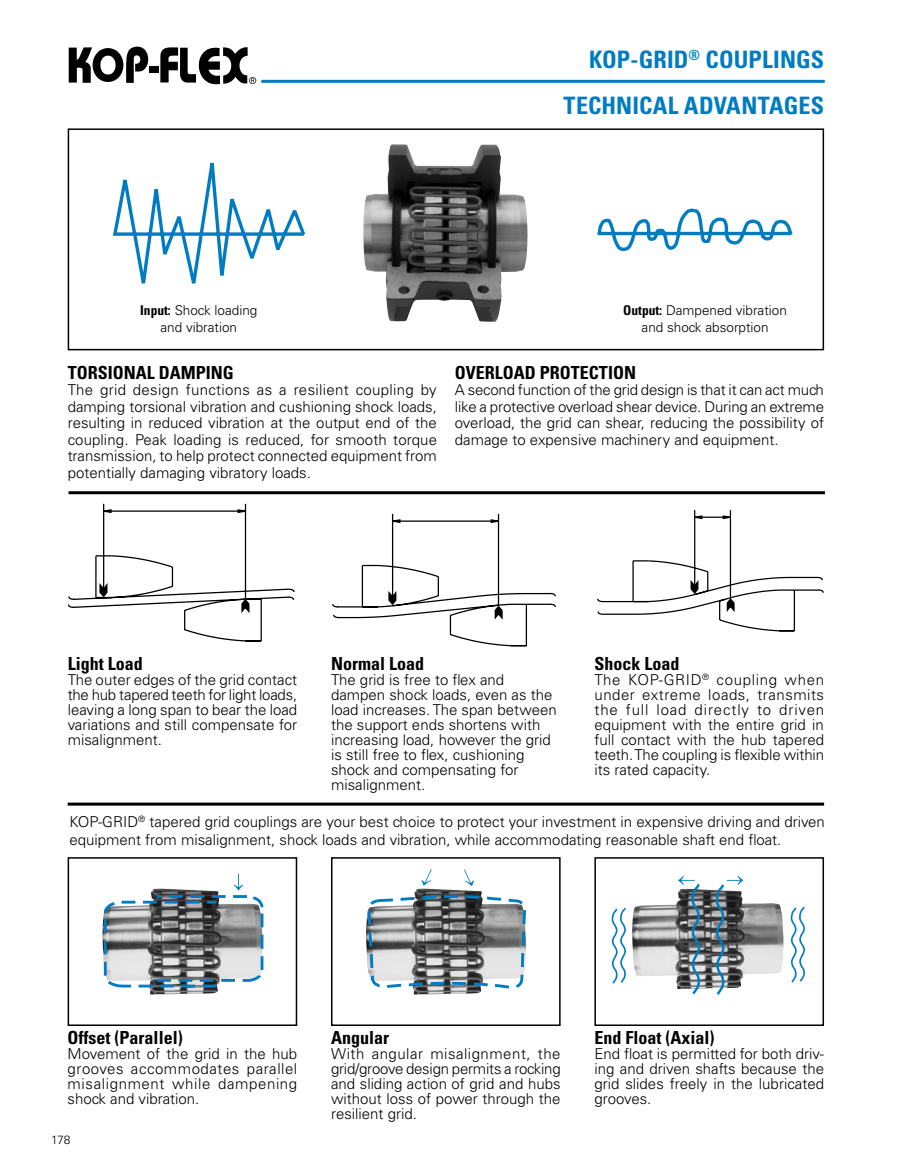
<style>
.page{position:relative;width:905px;height:1175px;background:#fff}
.page>*{position:absolute;margin:0;border:0;box-sizing:border-box;transform-origin:0 0}
.t1{font:700 condensed 24px/45.8px "Univers LT Std";color:#007cc3;text-align:right}
.t2{font:700 condensed 18px "Univers LT Std";color:#000}
.t3{font:300 15px/15px "Univers LT Std";color:#000;text-align:justify}
.t4{font:300 13.5px/16.2px "Univers LT Std";color:#000;text-align:center}
.t5{font:300 12px "Univers LT Std";color:#000}
.s1{font-weight:700;font-stretch:condensed}
</style>
<div class="page">
<hr style="left:261px;top:80px;width:563px;height:3px;background:#007cc3">
<div style="left:149px;top:66px;width:10px;height:7px;background:#000"></div>
<svg style="left:69px;top:47px;width:79px;height:36px"></svg>
<svg style="left:160px;top:47px;width:96px;height:37px"></svg>
<svg style="left:597px;top:510px;width:227px;height:122px"></svg>
<svg style="left:332px;top:513px;width:224px;height:134px"></svg>
<svg style="left:67px;top:503px;width:228px;height:139px"></svg>
<hr style="left:68px;top:491px;width:756px;height:3px;background:#000">
<img style="left:363px;top:144px;width:164px;height:178px">
<div style="left:68px;top:128px;width:756px;height:222px;border:2px solid #000"></div>
<hr style="left:68px;top:802px;width:756px;height:3px;background:#000">
<svg style="left:113px;top:163px;width:193px;height:121px"></svg>
<svg style="left:597px;top:208px;width:196px;height:43px"></svg>
<img style="left:366px;top:888px;width:116px;height:106px">
<div style="left:331px;top:857px;width:229px;height:169px;border:2px solid #000"></div>
<svg style="left:367px;top:895px;width:159px;height:94px;background:#91989c"></svg>
<svg style="left:421px;top:869px;width:11px;height:16px"></svg>
<svg style="left:464px;top:869px;width:11px;height:17px"></svg>
<img style="left:102px;top:922px;width:116px;height:72px">
<div style="left:68px;top:857px;width:229px;height:169px;border:2px solid #000"></div>
<svg style="left:103px;top:873px;width:161px;height:115px"></svg>
<img style="left:632px;top:889px;width:151px;height:100px">
<div style="left:594px;top:857px;width:230px;height:169px;border:2px solid #000"></div>
<svg style="left:611px;top:907px;width:15px;height:77px"></svg>
<svg style="left:790px;top:906px;width:15px;height:77px"></svg>
<svg style="left:678px;top:875px;width:22px;height:120px;background:#75848d"></svg>
<svg style="left:715px;top:875px;width:28px;height:120px"></svg>
<h1 class="t1" style="left:563px;top:36px;width:262px">KOP-GRID<sup>®</sup> COUPLINGS<br>TECHNICAL ADVANTAGES</h1>
<p class="t4" style="left:140px;top:302px;width:119px"><span class="s1">Input:</span> Shock loading and vibration</p>
<p class="t4" style="left:623px;top:302px;width:165px"><span class="s1">Output:</span> Dampened vibration and shock absorption</p>
<p class="t2" style="left:68px;top:361px;width:168px">TORSIONAL DAMPING</p>
<p class="t3" style="left:68px;top:382px;width:371px;line-height:16.5px">The grid design functions as a resilient coupling by damping torsional vibration and cushioning shock loads, resulting in reduced vibration at the output end of the coupling. Peak loading is reduced, for smooth torque transmission, to help protect connected equipment from potentially damaging vibratory loads.</p>
<p class="t2" style="left:455px;top:361px;width:183px">OVERLOAD PROTECTION</p>
<p class="t3" style="left:455px;top:382px;width:370px;line-height:16.5px">A second function of the grid design is that it can act much like a protective overload shear device. During an extreme overload, the grid can shear, reducing the possibility of damage to expensive machinery and equipment.</p>
<p class="t2" style="left:68px;top:652px;width:76px">Light Load</p>
<p class="t3" style="left:68px;top:671px;width:231px">The outer edges of the grid contact the hub tapered teeth for light loads, leaving a long span to bear the load variations and still compensate for misalignment.</p>
<p class="t2" style="left:331px;top:652px;width:94px">Normal Load</p>
<p class="t3" style="left:331px;top:671px;width:227px;text-align:left">The grid is free to flex and dampen shock loads, even as the load increases. The span between the support ends shortens with increasing load, however the grid is still free to flex, cushioning shock and compensating for misalignment.</p>
<p class="t2" style="left:594px;top:652px;width:86px">Shock Load</p>
<p class="t3" style="left:594px;top:671px;width:231px">The KOP-GRID<sup>®</sup> coupling when under extreme loads, transmits the full load directly to driven equipment with the entire grid in full contact with the hub tapered teeth. The coupling is flexible within its rated capacity.</p>
<p class="t3" style="left:69px;top:812px;width:757px;line-height:18px">KOP-GRID<sup>®</sup> tapered grid couplings are your best choice to protect your investment in expensive driving and driven equipment from misalignment, shock loads and vibration, while accommodating reasonable shaft end float.</p>
<p class="t2" style="left:68px;top:1026px;width:117px">Offset (Parallel)</p>
<p class="t3" style="left:68px;top:1046px;width:231px">Movement of the grid in the hub grooves accommodates parallel misalignment while dampening shock and vibration.</p>
<p class="t5" style="left:51px;top:1132px;width:21px">178</p>
<p class="t2" style="left:331px;top:1026px;width:59px">Angular</p>
<p class="t3" style="left:331px;top:1046px;width:231px">With angular misalignment, the grid/groove design permits a rocking and sliding action of grid and hubs without loss of power through the resilient grid.</p>
<p class="t2" style="left:594px;top:1026px;width:122px">End Float (Axial)</p>
<p class="t3" style="left:594px;top:1046px;width:231px">End float is permitted for both driv&shy;ing and driven shafts because the grid slides freely in the lubricated grooves.</p>
</div>
